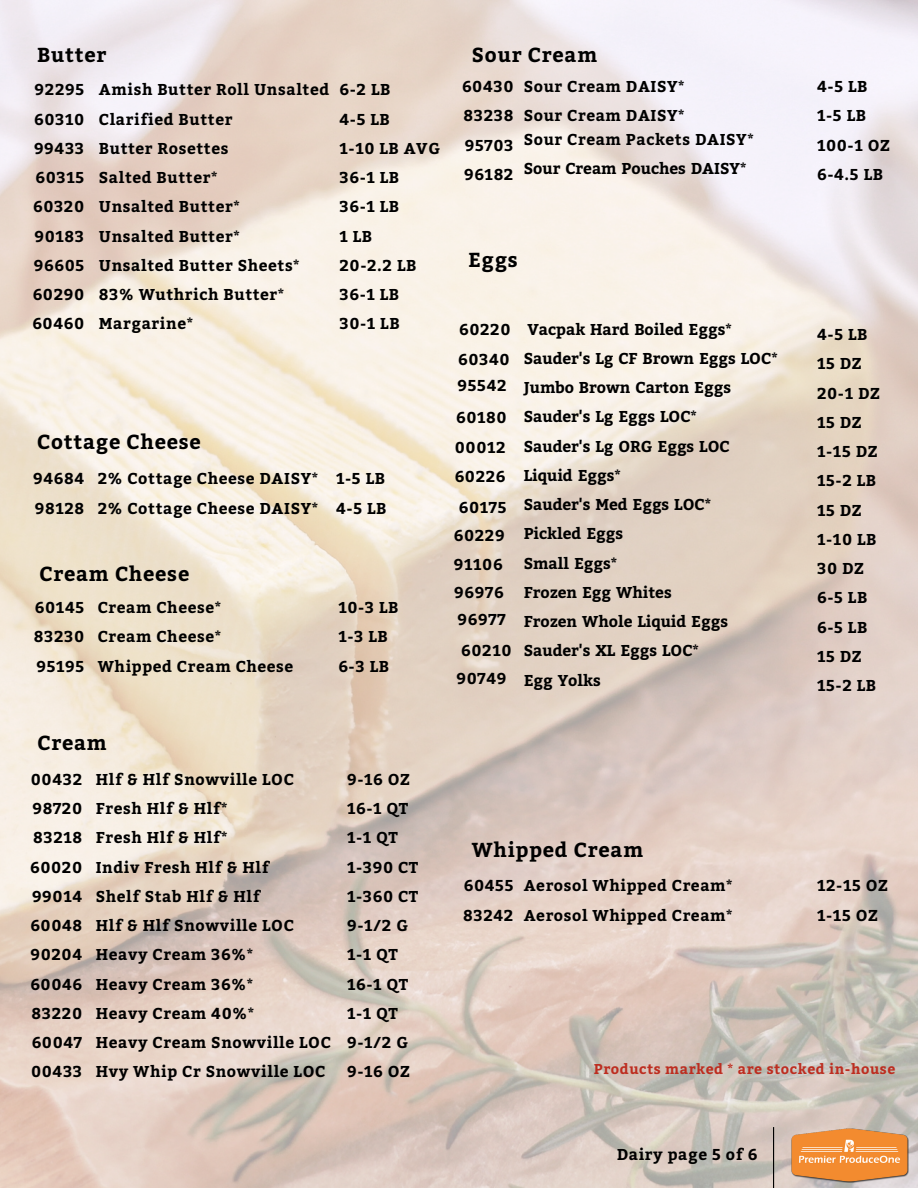
<style>
.page{position:relative;width:918px;height:1188px;background:#fff}
.page>*{position:absolute;margin:0;border:0;box-sizing:border-box;transform-origin:0 0}
.t1{font:700 20.1px "Bitter";letter-spacing:.04em;color:#000}
.t2{font:700 15.6px "Bitter";letter-spacing:.04em;color:#000}
.t3{font:700 15.6px/29.2px "Bitter";color:#000}
.t4{font:700 15.6px/29.2px "Bitter";letter-spacing:.02em;color:#000}
.t5{font:700 14.1px "Bitter";letter-spacing:.04em;color:#bd2d20}
</style>
<div class="page">
<img style="left:790px;top:1127px;width:118px;height:55px">
<hr style="left:773px;top:1127px;width:1px;height:61px;background:#000">
<p class="t1" style="left:37px;top:40px;width:71px">Butter</p>
<p class="t2" style="left:35px;top:78px;width:51px">92295</p>
<p class="t2" style="left:34px;top:108px;width:52px">60310</p>
<p class="t2" style="left:34px;top:137px;width:52px">99433</p>
<p class="t2" style="left:35px;top:166px;width:50px">60315</p>
<p class="t2" style="left:33px;top:195px;width:53px">60320</p>
<p class="t2" style="left:35px;top:225px;width:51px">90183</p>
<p class="t2" style="left:34px;top:254px;width:52px">96605</p>
<p class="t2" style="left:33px;top:283px;width:53px">60290</p>
<p class="t2" style="left:32px;top:312px;width:53px">60460</p>
<p class="t2" style="left:99px;top:78px;width:232px">Amish Butter Roll Unsalted</p>
<p class="t2" style="left:99px;top:108px;width:135px">Clarified Butter</p>
<p class="t2" style="left:99px;top:137px;width:131px">Butter Rosettes</p>
<p class="t2" style="left:99px;top:166px;width:120px">Salted Butter*</p>
<p class="t2" style="left:99px;top:195px;width:142px">Unsalted Butter*</p>
<p class="t2" style="left:99px;top:225px;width:142px">Unsalted Butter*</p>
<p class="t2" style="left:99px;top:254px;width:202px">Unsalted Butter Sheets*</p>
<p class="t2" style="left:99px;top:283px;width:187px">83% Wuthrich Butter*</p>
<p class="t2" style="left:99px;top:312px;width:96px">Margarine*</p>
<p class="t2" style="left:339px;top:78px;width:52px">6-2 LB</p>
<p class="t2" style="left:339px;top:108px;width:52px">4-5 LB</p>
<p class="t2" style="left:339px;top:137px;width:102px">1-10 LB AVG</p>
<p class="t2" style="left:339px;top:166px;width:61px">36-1 LB</p>
<p class="t2" style="left:339px;top:195px;width:61px">36-1 LB</p>
<p class="t2" style="left:339px;top:225px;width:34px">1 LB</p>
<p class="t2" style="left:339px;top:254px;width:78px">20-2.2 LB</p>
<p class="t2" style="left:339px;top:283px;width:61px">36-1 LB</p>
<p class="t2" style="left:339px;top:312px;width:62px">30-1 LB</p>
<p class="t1" style="left:37px;top:427px;width:165px">Cottage Cheese</p>
<p class="t2" style="left:33px;top:467px;width:53px">94684</p>
<p class="t2" style="left:35px;top:497px;width:51px">98128</p>
<p class="t2" style="left:98px;top:467px;width:222px">2% Cottage Cheese DAISY*</p>
<p class="t2" style="left:98px;top:497px;width:222px">2% Cottage Cheese DAISY*</p>
<p class="t2" style="left:336px;top:467px;width:50px">1-5 LB</p>
<p class="t2" style="left:336px;top:497px;width:52px">4-5 LB</p>
<p class="t1" style="left:39px;top:559px;width:151px">Cream Cheese</p>
<p class="t2" style="left:35px;top:596px;width:51px">60145</p>
<p class="t2" style="left:34px;top:625px;width:52px">83230</p>
<p class="t2" style="left:36px;top:655px;width:49px">95195</p>
<p class="t2" style="left:98px;top:596px;width:125px">Cream Cheese*</p>
<p class="t2" style="left:98px;top:625px;width:125px">Cream Cheese*</p>
<p class="t2" style="left:98px;top:655px;width:197px">Whipped Cream Cheese</p>
<p class="t2" style="left:338px;top:596px;width:62px">10-3 LB</p>
<p class="t2" style="left:338px;top:625px;width:51px">1-3 LB</p>
<p class="t2" style="left:338px;top:655px;width:52px">6-3 LB</p>
<p class="t1" style="left:472px;top:40px;width:127px">Sour Cream</p>
<p class="t2" style="left:462px;top:75px;width:53px">60430</p>
<p class="t2" style="left:464px;top:104px;width:51px">83238</p>
<p class="t2" style="left:465px;top:134px;width:50px">95703</p>
<p class="t2" style="left:464px;top:163px;width:51px">96182</p>
<p class="t2" style="left:524px;top:75px;width:162px">Sour Cream DAISY*</p>
<p class="t2" style="left:524px;top:104px;width:162px">Sour Cream DAISY*</p>
<p class="t4" style="left:524px;top:124px;width:232px">Sour Cream Packets DAISY*<br>Sour Cream Pouches DAISY*</p>
<p class="t1" style="left:468px;top:245px;width:51px">Eggs</p>
<p class="t2" style="left:459px;top:318px;width:53px">60220</p>
<p class="t2" style="left:458px;top:348px;width:53px">60340</p>
<p class="t2" style="left:458px;top:374px;width:51px">95542</p>
<p class="t2" style="left:456px;top:406px;width:52px">60180</p>
<p class="t2" style="left:455px;top:436px;width:52px">00012</p>
<p class="t2" style="left:455px;top:465px;width:52px">60226</p>
<p class="t2" style="left:459px;top:496px;width:49px">60175</p>
<p class="t2" style="left:454px;top:524px;width:52px">60229</p>
<p class="t2" style="left:454px;top:553px;width:50px">91106</p>
<p class="t2" style="left:454px;top:581px;width:51px">96976</p>
<p class="t2" style="left:458px;top:608px;width:50px">96977</p>
<p class="t2" style="left:461px;top:639px;width:52px">60210</p>
<p class="t2" style="left:457px;top:667px;width:52px">90749</p>
<p class="t3" style="left:524px;top:314px;width:256px">Vacpak Hard Boiled Eggs*<br>Sauder's Lg CF Brown Eggs LOC*<br>Jumbo Brown Carton Eggs<br>Sauder's Lg Eggs LOC*<br>Sauder's Lg ORG Eggs LOC<br>Liquid Eggs*<br>Sauder's Med Eggs LOC*<br>Pickled Eggs<br>Small Eggs*<br>Frozen Egg Whites<br>Frozen Whole Liquid Eggs<br>Sauder's XL Eggs LOC*<br>Egg Yolks</p>
<p class="t2" style="left:817px;top:75px;width:52px">4-5 LB</p>
<p class="t2" style="left:817px;top:104px;width:50px">1-5 LB</p>
<p class="t2" style="left:817px;top:134px;width:74px">100-1 OZ</p>
<p class="t2" style="left:817px;top:163px;width:67px">6-4.5 LB</p>
<p class="t2" style="left:817px;top:323px;width:52px">4-5 LB</p>
<p class="t2" style="left:817px;top:352px;width:46px">15 DZ</p>
<p class="t2" style="left:817px;top:382px;width:64px">20-1 DZ</p>
<p class="t2" style="left:817px;top:411px;width:46px">15 DZ</p>
<p class="t2" style="left:817px;top:440px;width:62px">1-15 DZ</p>
<p class="t2" style="left:817px;top:469px;width:61px">15-2 LB</p>
<p class="t2" style="left:817px;top:499px;width:46px">15 DZ</p>
<p class="t2" style="left:817px;top:528px;width:61px">1-10 LB</p>
<p class="t2" style="left:817px;top:557px;width:48px">30 DZ</p>
<p class="t2" style="left:817px;top:586px;width:52px">6-5 LB</p>
<p class="t2" style="left:817px;top:616px;width:52px">6-5 LB</p>
<p class="t2" style="left:817px;top:645px;width:46px">15 DZ</p>
<p class="t2" style="left:817px;top:674px;width:61px">15-2 LB</p>
<p class="t1" style="left:37px;top:728px;width:71px">Cream</p>
<p class="t2" style="left:31px;top:768px;width:53px">00432</p>
<p class="t2" style="left:32px;top:797px;width:51px">98720</p>
<p class="t2" style="left:33px;top:826px;width:51px">83218</p>
<p class="t2" style="left:30px;top:856px;width:53px">60020</p>
<p class="t2" style="left:32px;top:885px;width:52px">99014</p>
<p class="t2" style="left:30px;top:914px;width:53px">60048</p>
<p class="t2" style="left:31px;top:943px;width:53px">90204</p>
<p class="t2" style="left:30px;top:973px;width:53px">60046</p>
<p class="t2" style="left:32px;top:1002px;width:52px">83220</p>
<p class="t2" style="left:32px;top:1031px;width:52px">60047</p>
<p class="t2" style="left:31px;top:1060px;width:53px">00433</p>
<p class="t2" style="left:96px;top:768px;width:200px">Hlf &amp; Hlf Snowville LOC</p>
<p class="t2" style="left:96px;top:797px;width:133px">Fresh Hlf &amp; Hlf*</p>
<p class="t2" style="left:96px;top:826px;width:133px">Fresh Hlf &amp; Hlf*</p>
<p class="t2" style="left:96px;top:856px;width:175px">Indiv Fresh Hlf &amp; Hlf</p>
<p class="t2" style="left:96px;top:885px;width:166px">Shelf Stab Hlf &amp; Hlf</p>
<p class="t2" style="left:96px;top:914px;width:200px">Hlf &amp; Hlf Snowville LOC</p>
<p class="t2" style="left:96px;top:943px;width:159px">Heavy Cream 36%*</p>
<p class="t2" style="left:96px;top:973px;width:159px">Heavy Cream 36%*</p>
<p class="t2" style="left:96px;top:1002px;width:160px">Heavy Cream 40%*</p>
<p class="t2" style="left:96px;top:1031px;width:237px">Heavy Cream Snowville LOC</p>
<p class="t2" style="left:96px;top:1060px;width:231px">Hvy Whip Cr Snowville LOC</p>
<p class="t2" style="left:347px;top:768px;width:64px">9-16 OZ</p>
<p class="t2" style="left:347px;top:797px;width:63px">16-1 QT</p>
<p class="t2" style="left:347px;top:826px;width:52px">1-1 QT</p>
<p class="t2" style="left:347px;top:856px;width:73px">1-390 CT</p>
<p class="t2" style="left:347px;top:885px;width:73px">1-360 CT</p>
<p class="t2" style="left:347px;top:914px;width:63px">9-1/2 G</p>
<p class="t2" style="left:347px;top:943px;width:52px">1-1 QT</p>
<p class="t2" style="left:347px;top:973px;width:63px">16-1 QT</p>
<p class="t2" style="left:347px;top:1002px;width:52px">1-1 QT</p>
<p class="t2" style="left:347px;top:1031px;width:63px">9-1/2 G</p>
<p class="t2" style="left:347px;top:1060px;width:64px">9-16 OZ</p>
<p class="t1" style="left:472px;top:835px;width:173px">Whipped Cream</p>
<p class="t2" style="left:464px;top:874px;width:51px">60455</p>
<p class="t2" style="left:463px;top:904px;width:52px">83242</p>
<p class="t2" style="left:524px;top:874px;width:210px">Aerosol Whipped Cream*</p>
<p class="t2" style="left:524px;top:904px;width:210px">Aerosol Whipped Cream*</p>
<p class="t2" style="left:817px;top:874px;width:72px">12-15 OZ</p>
<p class="t2" style="left:817px;top:904px;width:62px">1-15 OZ</p>
<p class="t5" style="left:594px;top:1058px;width:303px">Products marked * are stocked in-house</p>
<p class="t2" style="left:617px;top:1143px;width:142px">Dairy page 5 of 6</p>
</div>
